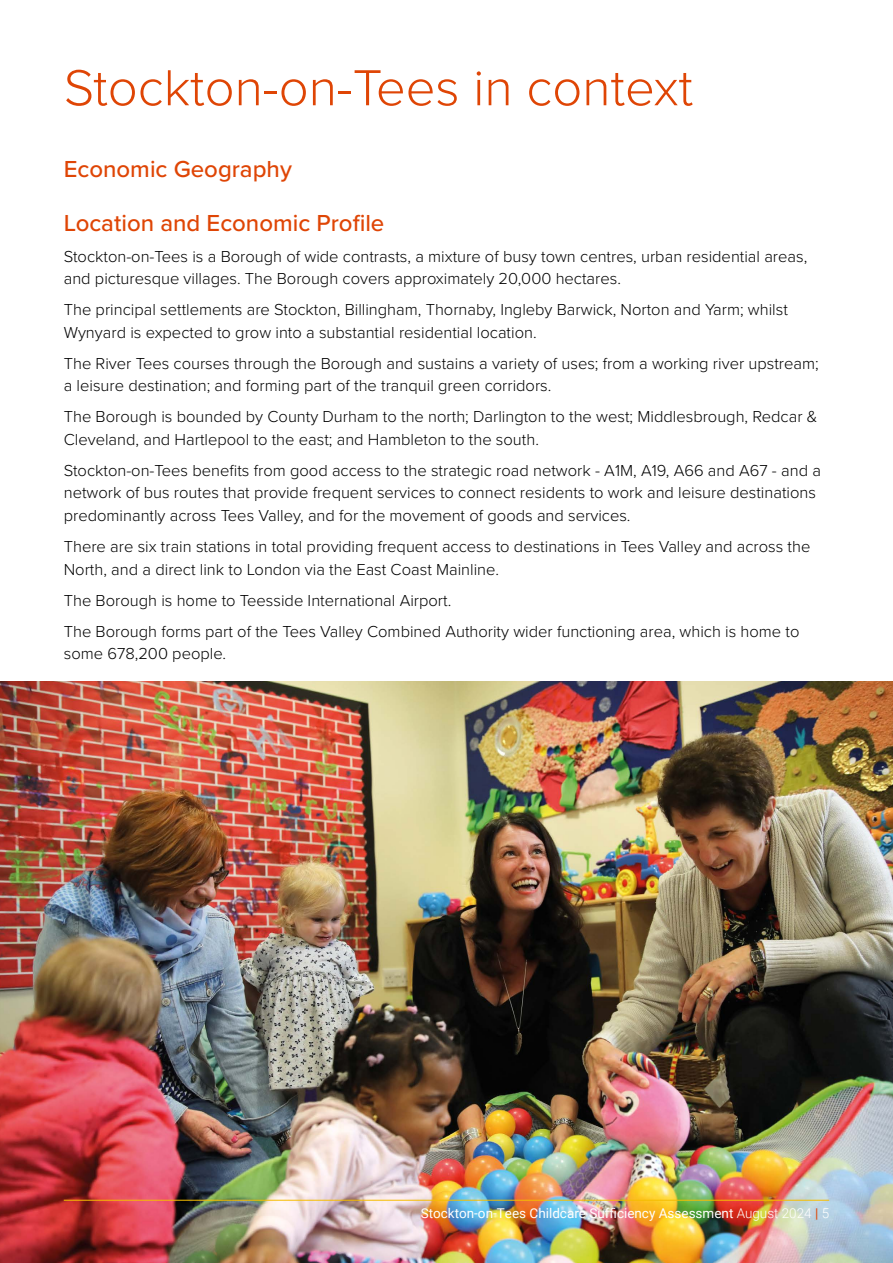
<style>
.page{position:relative;width:893px;height:1263px;background:#fff}
.page>*{position:absolute;margin:0;border:0;box-sizing:border-box;transform-origin:0 0}
.t1{font:300 52.5px "Proxima Nova";color:#df4505}
.t2{font:500 24px "Proxima Nova";color:#df4505}
.t3{font:300 16.5px/22.5px "Proxima Nova";color:#000}
.t4{font:13.5px "Roboto";color:#fff}
.s1{font-weight:300}
.s2{color:#df4505}
</style>
<div class="page">
<img style="left:0;top:681px;width:893px;height:582px">
<hr style="left:64px;top:1200px;width:765px;height:1px;background:#f6bd00">
<h1 class="t1" style="left:64px;top:49px;width:631px">Stockton-on-Tees in context</h1>
<h2 class="t2" style="left:64px;top:151px;width:230px">Economic Geography</h2>
<h2 class="t2" style="left:64px;top:205px;width:322px">Location and Economic Profile</h2>
<p class="t3" style="left:64px;top:244px;width:745px">Stockton-on-Tees is a Borough of wide contrasts, a mixture of busy town centres, urban residential areas, and picturesque villages. The Borough covers approximately 20,000 hectares.</p>
<p class="t3" style="left:64px;top:298px;width:726px">The principal settlements are Stockton, Billingham, Thornaby, Ingleby Barwick, Norton and Yarm; whilst<br>Wynyard is expected to grow into a substantial residential location.</p>
<p class="t3" style="left:64px;top:351px;width:756px">The River Tees courses through the Borough and sustains a variety of uses; from a working river upstream; a leisure destination; and forming part of the tranquil green corridors.</p>
<p class="t3" style="left:64px;top:405px;width:755px">The Borough is bounded by County Durham to the north; Darlington to the west; Middlesbrough, Redcar &amp;<br>Cleveland, and Hartlepool to the east; and Hambleton to the south.</p>
<p class="t3" style="left:64px;top:458px;width:759px">Stockton-on-Tees benefits from good access to the strategic road network - A1M, A19, A66 and A67 - and a network of bus routes that provide frequent services to connect residents to work and leisure destinations predominantly across Tees Valley, and for the movement of goods and services.</p>
<p class="t3" style="left:64px;top:534px;width:748px">There are six train stations in total providing frequent access to destinations in Tees Valley and across the<br>North, and a direct link to London via the East Coast Mainline.</p>
<p class="t3" style="left:64px;top:584px;width:737px;line-height:31px">The Borough is home to Teesside International Airport.<br>The Borough forms part of the Tees Valley Combined Authority wider functioning area, which is home to</p>
<p class="t3" style="left:64px;top:641px;width:164px">some 678,200 people.</p>
<p class="t4" style="left:421px;top:1203px;width:410px">Stockton-on-Tees Childcare Sufficiency Assessment <span class="s1">August 2024</span> <span class="s2">|</span> <span class="s1">5</span></p>
</div>
